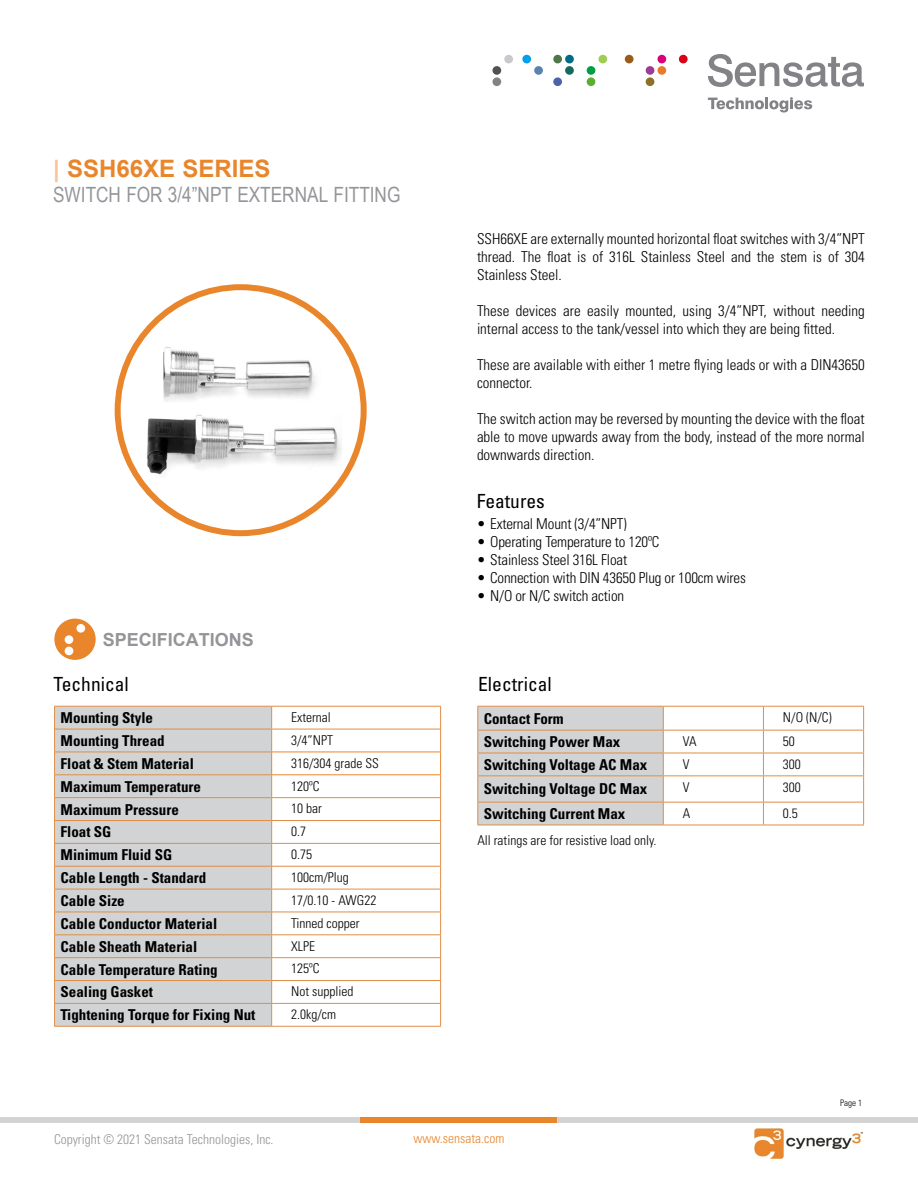
<style>
.page{position:relative;width:918px;height:1188px;background:#fff}
.page>*{position:absolute;margin:0;border:0;box-sizing:border-box;transform-origin:0 0}
.t1{font:700 24px "Arial";color:#e9862c}
.t2{font:21px "Arial Narrow";color:#939598}
.t3{font:condensed 19.5px "Univers LT Std";color:#000}
.t4{font:700 18px "Arial";color:#939598}
.t5{font:300 condensed 15px/18px "Univers LT Std";color:#000;text-align:justify}
.t6{font:700 condensed 15px "Univers LT Std";color:#000}
.t7{font:300 condensed 13.5px "Univers LT Std";color:#000}
.t8{font:300 condensed 13.5px "Univers LT Std";color:#939598}
.t9{font:300 condensed 13.5px "Univers LT Std";color:#e9862c}
.t10{font:300 condensed 9px "Univers LT Std";color:#000}
.s1{color:#fcc397}
</style>
<div class="page">
<svg style="left:708px;top:54px;width:156px;height:33px"></svg>
<svg style="left:708px;top:97px;width:104px;height:15px"></svg>
<div style="left:492px;top:77px;width:9px;height:9px;background:#828287;border-radius:50%"></div>
<div style="left:522px;top:55px;width:9px;height:8px;background:#009eed;border-radius:50%"></div>
<div style="left:534px;top:66px;width:9px;height:9px;background:#5982b0;border-radius:50%"></div>
<div style="left:553px;top:55px;width:9px;height:8px;background:#4f784a;border-radius:50%"></div>
<div style="left:565px;top:55px;width:9px;height:8px;background:#006b87;border-radius:50%"></div>
<div style="left:565px;top:66px;width:9px;height:9px;background:#146b5c;border-radius:50%"></div>
<div style="left:553px;top:77px;width:9px;height:9px;background:#4f61ad;border-radius:50%"></div>
<div style="left:598px;top:55px;width:9px;height:8px;background:#a1cc52;border-radius:50%"></div>
<div style="left:587px;top:66px;width:8px;height:9px;background:#009e45;border-radius:50%"></div>
<div style="left:587px;top:77px;width:8px;height:9px;background:#59b030;border-radius:50%"></div>
<div style="left:657px;top:55px;width:9px;height:8px;background:#d9007a;border-radius:50%"></div>
<div style="left:646px;top:66px;width:8px;height:9px;background:#9c3d91;border-radius:50%"></div>
<div style="left:657px;top:66px;width:9px;height:9px;background:#e87a2b;border-radius:50%"></div>
<div style="left:646px;top:77px;width:8px;height:9px;background:#8c7029;border-radius:50%"></div>
<div style="left:679px;top:55px;width:9px;height:8px;background:#d90017;border-radius:50%"></div>
<div style="left:504px;top:55px;width:9px;height:8px;background:#c7c9cc;border-radius:50%"></div>
<div style="left:492px;top:66px;width:9px;height:9px;background:#525254;border-radius:50%"></div>
<div style="left:625px;top:55px;width:9px;height:8px;background:#995c1a;border-radius:50%"></div>
<div style="left:0;top:1117px;width:918px;height:6px;background:#d1d3d4"></div>
<div style="left:361px;top:1117px;width:196px;height:6px;background:#e9862c"></div>
<img style="left:754px;top:1128px;width:108px;height:30px">
<svg style="left:54px;top:619px;width:42px;height:41px"></svg>
<img style="left:121px;top:290px;width:240px;height:240px;border-radius:117px">
<div style="left:115px;top:284px;width:252px;height:252px;border:6px solid #e9862c;border-radius:50%"></div>
<svg style="left:55px;top:707px;width:216px;height:319px;background:#d1d1d1"></svg>
<hr style="left:54px;top:706px;width:218px;height:1px;background:#df8e47">
<hr style="left:272px;top:706px;width:169px;height:1px;background:#df8e47">
<hr style="left:55px;top:729px;width:217px;height:1px;background:#df8e47">
<hr style="left:272px;top:729px;width:168px;height:1px;background:#df8e47">
<hr style="left:54px;top:752px;width:217px;height:1px;background:#df8e47">
<hr style="left:54px;top:774px;width:217px;height:1px;background:#df8e47">
<hr style="left:54px;top:797px;width:218px;height:1px;background:#df8e47">
<hr style="left:272px;top:797px;width:169px;height:1px;background:#df8e47">
<hr style="left:54px;top:820px;width:218px;height:1px;background:#df8e47">
<hr style="left:272px;top:820px;width:169px;height:1px;background:#df8e47">
<hr style="left:54px;top:843px;width:218px;height:1px;background:#df8e47">
<hr style="left:272px;top:843px;width:169px;height:1px;background:#df8e47">
<hr style="left:54px;top:866px;width:218px;height:1px;background:#df8e47">
<hr style="left:272px;top:866px;width:169px;height:1px;background:#df8e47">
<hr style="left:54px;top:889px;width:218px;height:1px;background:#df8e47">
<hr style="left:272px;top:889px;width:169px;height:1px;background:#df8e47">
<hr style="left:54px;top:912px;width:218px;height:1px;background:#df8e47">
<hr style="left:272px;top:912px;width:169px;height:1px;background:#df8e47">
<hr style="left:54px;top:934px;width:218px;height:1px;background:#df8e47">
<hr style="left:272px;top:934px;width:169px;height:1px;background:#df8e47">
<hr style="left:54px;top:957px;width:218px;height:1px;background:#df8e47">
<hr style="left:272px;top:957px;width:169px;height:1px;background:#df8e47">
<hr style="left:54px;top:980px;width:218px;height:1px;background:#df8e47">
<hr style="left:272px;top:980px;width:169px;height:1px;background:#df8e47">
<hr style="left:54px;top:1003px;width:218px;height:1px;background:#df8e47">
<svg style="left:54px;top:707px;width:1px;height:319px"></svg>
<hr style="left:272px;top:1003px;width:169px;height:1px;background:#df8e47">
<hr style="left:54px;top:1026px;width:218px;height:1px;background:#df8e47">
<hr style="left:272px;top:1026px;width:169px;height:1px;background:#df8e47">
<hr style="left:271px;top:752px;width:170px;height:1px;background:#e9862c">
<svg style="left:271px;top:707px;width:1px;height:319px"></svg>
<svg style="left:440px;top:707px;width:1px;height:319px"></svg>
<hr style="left:271px;top:774px;width:170px;height:1px;background:#e9862c">
<hr style="left:663px;top:706px;width:100px;height:1px;background:#df8e47">
<hr style="left:763px;top:706px;width:101px;height:1px;background:#df8e47">
<hr style="left:663px;top:730px;width:100px;height:1px;background:#df8e47">
<hr style="left:763px;top:730px;width:101px;height:1px;background:#df8e47">
<hr style="left:663px;top:753px;width:100px;height:1px;background:#df8e47">
<hr style="left:763px;top:753px;width:101px;height:1px;background:#df8e47">
<hr style="left:663px;top:775px;width:100px;height:1px;background:#df8e47">
<hr style="left:763px;top:775px;width:101px;height:1px;background:#df8e47">
<hr style="left:663px;top:802px;width:100px;height:1px;background:#df8e47">
<svg style="left:477px;top:706px;width:187px;height:119px;background:#d1cfcc"></svg>
<hr style="left:763px;top:802px;width:101px;height:1px;background:#df8e47">
<svg style="left:763px;top:707px;width:1px;height:118px"></svg>
<svg style="left:863px;top:707px;width:1px;height:118px"></svg>
<hr style="left:477px;top:825px;width:186px;height:1px;background:#df8e47">
<hr style="left:663px;top:825px;width:100px;height:1px;background:#df8e47">
<hr style="left:763px;top:825px;width:101px;height:1px;background:#df8e47">
<h1 class="t1" style="left:53px;top:153px;width:219px"><span class="s1">|</span> SSH66XE SERIES</h1>
<h2 class="t2" style="left:53px;top:180px;width:349px">SWITCH FOR 3/4”NPT EXTERNAL FITTING</h2>
<p class="t4" style="left:103px;top:628px;width:153px">SPECIFICATIONS</p>
<p class="t5" style="left:477px;top:230px;width:389px">SSH66XE are externally mounted horizontal float switches with 3/4”NPT thread. The float is of 316L Stainless Steel and the stem is of 304<br>Stainless Steel.</p>
<p class="t5" style="left:477px;top:302px;width:389px">These devices are easily mounted, using 3/4”NPT, without needing internal access to the tank/vessel into which they are being fitted.</p>
<p class="t5" style="left:477px;top:356px;width:389px">These are available with either 1 metre flying leads or with a DIN43650 connector.</p>
<p class="t5" style="left:477px;top:410px;width:389px">The switch action may be reversed by mounting the device with the float able to move upwards away from the body, instead of the more normal downwards direction.</p>
<h3 class="t3" style="left:477px;top:489px;width:70px">Features</h3>
<p class="t5" style="left:477px;top:515px;width:151px">• External Mount (3/4”NPT)</p>
<p class="t5" style="left:477px;top:533px;width:184px">• Operating Temperature to 120ºC</p>
<p class="t5" style="left:477px;top:551px;width:152px">• Stainless Steel 316L Float</p>
<p class="t5" style="left:477px;top:569px;width:271px">• Connection with DIN 43650 Plug or 100cm wires</p>
<p class="t5" style="left:477px;top:587px;width:149px">• N/O or N/C switch action</p>
<h3 class="t3" style="left:54px;top:672px;width:77px">Technical</h3>
<h3 class="t3" style="left:478px;top:672px;width:75px">Electrical</h3>
<p class="t6" style="left:61px;top:709px;width:94px">Mounting Style</p>
<p class="t7" style="left:291px;top:709px;width:41px">External</p>
<p class="t6" style="left:61px;top:731px;width:106px">Mounting Thread</p>
<p class="t7" style="left:291px;top:732px;width:43px">3/4”NPT</p>
<p class="t6" style="left:61px;top:754px;width:135px">Float &amp; Stem Material</p>
<p class="t7" style="left:291px;top:755px;width:89px">316/304 grade SS</p>
<p class="t6" style="left:61px;top:777px;width:142px">Maximum Temperature</p>
<p class="t7" style="left:291px;top:778px;width:30px">120ºC</p>
<p class="t6" style="left:61px;top:800px;width:120px">Maximum Pressure</p>
<p class="t7" style="left:291px;top:801px;width:32px">10 bar</p>
<p class="t6" style="left:61px;top:823px;width:52px">Float SG</p>
<p class="t7" style="left:291px;top:823px;width:16px">0.7</p>
<p class="t6" style="left:61px;top:846px;width:113px">Minimum Fluid SG</p>
<p class="t7" style="left:291px;top:846px;width:22px">0.75</p>
<p class="t6" style="left:61px;top:869px;width:147px">Cable Length - Standard</p>
<p class="t7" style="left:291px;top:869px;width:59px">100cm/Plug</p>
<p class="t6" style="left:61px;top:891px;width:66px">Cable Size</p>
<p class="t7" style="left:291px;top:892px;width:87px">17/0.10 - AWG22</p>
<p class="t6" style="left:61px;top:914px;width:158px">Cable Conductor Material</p>
<p class="t7" style="left:291px;top:915px;width:70px">Tinned copper</p>
<p class="t6" style="left:61px;top:937px;width:138px">Cable Sheath Material</p>
<p class="t7" style="left:291px;top:938px;width:25px">XLPE</p>
<p class="t6" style="left:61px;top:960px;width:159px">Cable Temperature Rating</p>
<p class="t7" style="left:291px;top:961px;width:30px">125ºC</p>
<p class="t6" style="left:61px;top:983px;width:94px">Sealing Gasket</p>
<p class="t7" style="left:291px;top:983px;width:64px">Not supplied</p>
<p class="t6" style="left:61px;top:1006px;width:196px">Tightening Torque for Fixing Nut</p>
<p class="t7" style="left:291px;top:1006px;width:46px">2.0kg/cm</p>
<p class="t6" style="left:484px;top:709px;width:81px">Contact Form</p>
<p class="t7" style="left:783px;top:709px;width:50px">N/O (N/C)</p>
<p class="t6" style="left:484px;top:732px;width:138px">Switching Power Max</p>
<p class="t7" style="left:683px;top:733px;width:15px">VA</p>
<p class="t7" style="left:783px;top:733px;width:13px">50</p>
<p class="t6" style="left:484px;top:755px;width:165px">Switching Voltage AC Max</p>
<p class="t7" style="left:683px;top:756px;width:8px">V</p>
<p class="t7" style="left:783px;top:756px;width:19px">300</p>
<p class="t6" style="left:484px;top:780px;width:165px">Switching Voltage DC Max</p>
<p class="t7" style="left:683px;top:779px;width:8px">V</p>
<p class="t7" style="left:783px;top:779px;width:19px">300</p>
<p class="t6" style="left:484px;top:804px;width:143px">Switching Current Max</p>
<p class="t7" style="left:683px;top:805px;width:9px">A</p>
<p class="t7" style="left:783px;top:805px;width:16px">0.5</p>
<p class="t7" style="left:477px;top:832px;width:181px">All ratings are for resistive load only.</p>
<p class="t8" style="left:54px;top:1131px;width:221px">Copyright © 2021 Sensata Technologies, Inc.</p>
<p class="t9" style="left:414px;top:1130px;width:92px">www.sensata.com</p>
<p class="t10" style="left:840px;top:1098px;width:23px">Page 1</p>
</div>
